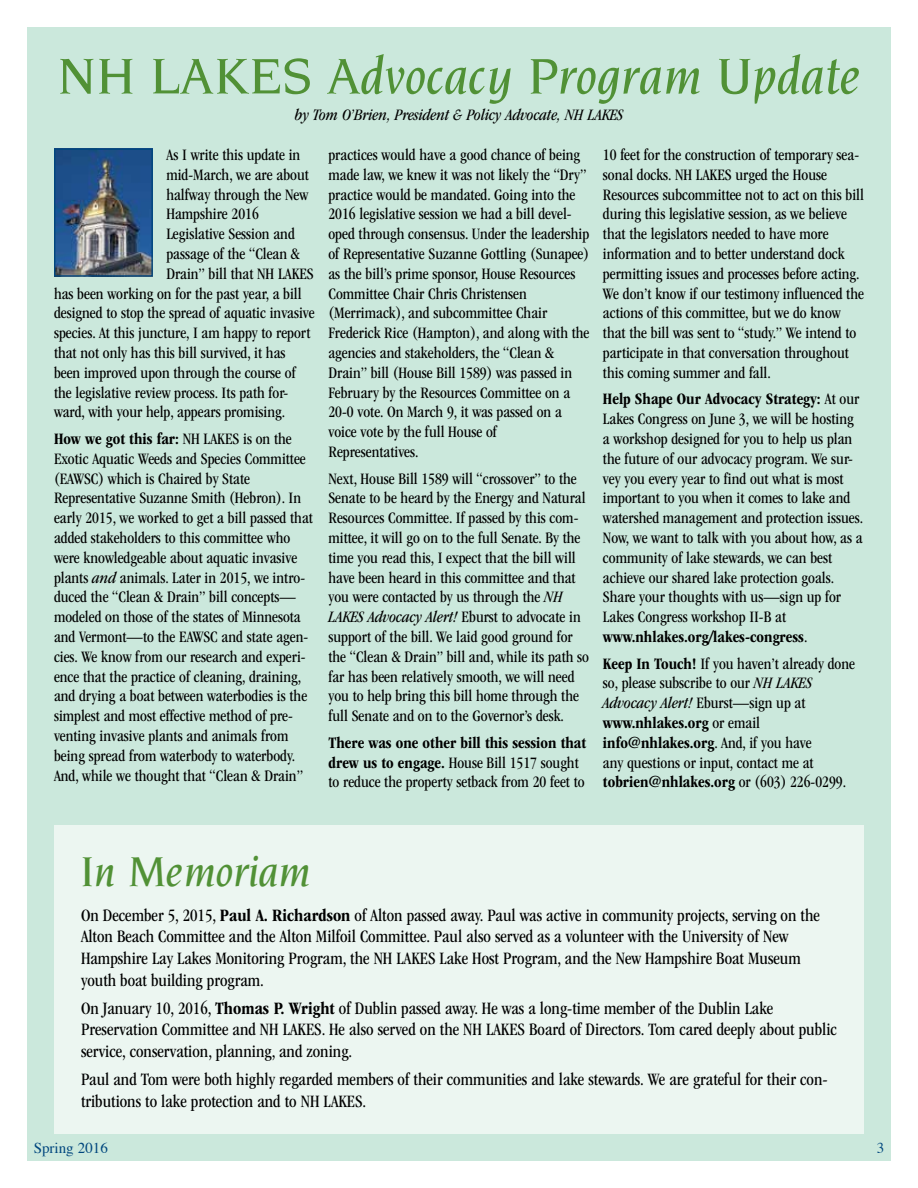
<style>
.page{position:relative;width:918px;height:1188px;background:#fff}
.page>*{position:absolute;margin:0;border:0;box-sizing:border-box;transform-origin:0 0}
.t1{font:italic 500 54px "Novarese Std";color:#519136}
.t2{font:italic 500 45px "Novarese Std";color:#519136}
.t3{font:condensed 18px/21.6px "ITC Garamond Std";color:#000}
.t4{font:condensed 16.5px/19.8px "ITC Garamond Std";color:#000}
.t5{font:italic condensed 16.5px "ITC Garamond Std";color:#000}
.t6{font:15px "Times";color:#00467e}
.s1{font-weight:700}
.s2{font-style:italic}
</style>
<div class="page">
<div style="left:27px;top:27px;width:864px;height:1134px;background:#cbe8dc"></div>
<img style="left:54px;top:148px;width:99px;height:127px">
<div style="left:54px;top:149px;width:99px;height:128px;border:1px solid #00467e"></div>
<div style="left:54px;top:826px;width:810px;height:308px;background:#ecf6f1"></div>
<h1 class="t1" style="left:57px;top:46px;width:805px">NH LAKES Advocacy Program Update</h1>
<p class="t5" style="left:295px;top:106px;width:330px">by Tom O’Brien, President &amp; Policy Advocate, NH LAKES</p>
<p class="t4" style="left:166px;top:145px;width:135px">As I write this update in</p>
<p class="t4" style="left:166px;top:165px;width:144px">mid-March, we are about</p>
<p class="t4" style="left:166px;top:185px;width:144px">halfway through the New</p>
<p class="t4" style="left:166px;top:204px;width:94px">Hampshire 2016</p>
<p class="t4" style="left:166px;top:224px;width:130px">Legislative Session and</p>
<p class="t4" style="left:166px;top:244px;width:135px">passage of the “Clean &amp;</p>
<p class="t4" style="left:166px;top:264px;width:149px">Drain” bill that NH LAKES</p>
<p class="t4" style="left:54px;top:284px;width:249px">has been working on for the past year, a bill</p>
<p class="t4" style="left:54px;top:303px;width:262px">designed to stop the spread of aquatic invasive</p>
<p class="t4" style="left:54px;top:323px;width:258px">species. At this juncture, I am happy to report</p>
<p class="t4" style="left:54px;top:343px;width:233px">that not only has this bill survived, it has</p>
<p class="t4" style="left:54px;top:363px;width:243px">been improved upon through the course of</p>
<p class="t4" style="left:54px;top:383px;width:236px">the legislative review process. Its path for-</p>
<p class="t4" style="left:54px;top:402px;width:233px">ward, with your help, appears promising.</p>
<p class="t4" style="left:54px;top:429px;width:260px"><span class="s1">How we got this far:</span> NH LAKES is on the Exotic Aquatic Weeds and Species Committee (EAWSC) which is Chaired by State Representative Suzanne Smith (Hebron). In early 2015, we worked to get a bill passed that added stakeholders to this committee who were knowledgeable about aquatic invasive plants <span class="s2">and</span> animals. Later in 2015, we intro&shy;duced the “Clean &amp; Drain” bill concepts— modeled on those of the states of Minnesota and Vermont—to the EAWSC and state agen&shy;cies. We know from our research and experi&shy;ence that the practice of cleaning, draining, and drying a boat between waterbodies is the simplest and most effective method of pre&shy;venting invasive plants and animals from being spread from waterbody to waterbody.<br>And, while we thought that “Clean &amp; Drain”</p>
<p class="t4" style="left:329px;top:145px;width:263px">practices would have a good chance of being made law, we knew it was not likely the “Dry” practice would be mandated. Going into the 2016 legislative session we had a bill devel&shy;oped through consensus. Under the leadership of Representative Suzanne Gottling (Sunapee) as the bill’s prime sponsor, House Resources Committee Chair Chris Christensen (Merrimack), and subcommittee Chair Frederick Rice (Hampton), and along with the agencies and stakeholders, the “Clean &amp; Drain” bill (House Bill 1589) was passed in February by the Resources Committee on a 20-0 vote. On March 9, it was passed on a voice vote by the full House of Representatives.</p>
<p class="t4" style="left:329px;top:469px;width:262px">Next, House Bill 1589 will “crossover” to the Senate to be heard by the Energy and Natural Resources Committee. If passed by this com&shy;mittee, it will go on to the full Senate. By the time you read this, I expect that the bill will have been heard in this committee and that you were contacted by us through the <span class="s2">NH LAKES Advocacy Alert!</span> Eburst to advocate in support of the bill. We laid good ground for the “Clean &amp; Drain” bill and, while its path so far has been relatively smooth, we will need you to help bring this bill home through the full Senate and on to the Governor’s desk.</p>
<p class="t4" style="left:329px;top:733px;width:259px"><span class="s1">There was one other bill this session that drew us to engage.</span> House Bill 1517 sought to reduce the property setback from 20 feet to</p>
<p class="t4" style="left:603px;top:145px;width:262px">10 feet for the construction of temporary sea&shy;sonal docks. NH LAKES urged the House Resources subcommittee not to act on this bill during this legislative session, as we believe that the legislators needed to have more information and to better understand dock permitting issues and processes before acting.<br>We don’t know if our testimony influenced the actions of this committee, but we do know that the bill was sent to “study.” We intend to participate in that conversation throughout this coming summer and fall.</p>
<p class="t4" style="left:603px;top:389px;width:262px"><span class="s1">Help Shape Our Advocacy Strategy:</span> At our Lakes Congress on June 3, we will be hosting a workshop designed for you to help us plan the future of our advocacy program. We sur&shy;vey you every year to find out what is most important to you when it comes to lake and watershed management and protection issues.<br>Now, we want to talk with you about how, as a community of lake stewards, we can best achieve our shared lake protection goals.<br>Share your thoughts with us—sign up for Lakes Congress workshop II-B at <span class="s1">www.nhlakes.org/lakes-congress</span>.</p>
<p class="t4" style="left:603px;top:654px;width:254px"><span class="s1">Keep In Touch!</span> If you haven’t already done so, please subscribe to our <span class="s2">NH LAKES Advocacy Alert!</span> Eburst—sign up at <span class="s1">www.nhlakes.org</span> or email <span class="s1">info@nhlakes.org</span>. And, if you have<br>any questions or input, contact me at <span class="s1">tobrien@nhlakes.org</span> or (603) 226-0299.</p>
<h2 class="t2" style="left:81px;top:846px;width:231px">In Memoriam</h2>
<p class="t3" style="left:81px;top:904px;width:740px">On December 5, 2015, <span class="s1">Paul A. Richardson</span> of Alton passed away. Paul was active in community projects, serving on the Alton Beach Committee and the Alton Milfoil Committee. Paul also served as a volunteer with the University of New Hampshire Lay Lakes Monitoring Program, the NH LAKES Lake Host Program, and the New Hampshire Boat Museum youth boat building program.</p>
<p class="t3" style="left:81px;top:997px;width:757px">On January 10, 2016, <span class="s1">Thomas P. Wright</span> of Dublin passed away. He was a long-time member of the Dublin Lake<br>Preservation Committee and NH LAKES. He also served on the NH LAKES Board of Directors. Tom cared deeply about public service, conservation, planning, and zoning.</p>
<p class="t3" style="left:81px;top:1069px;width:748px">Paul and Tom were both highly regarded members of their communities and lake stewards. We are grateful for their con&shy;tributions to lake protection and to NH LAKES.</p>
<p class="t6" style="left:34px;top:1134px;width:76px">Spring 2016</p>
<p class="t6" style="left:877px;top:1134px;width:9px">3</p>
</div>
